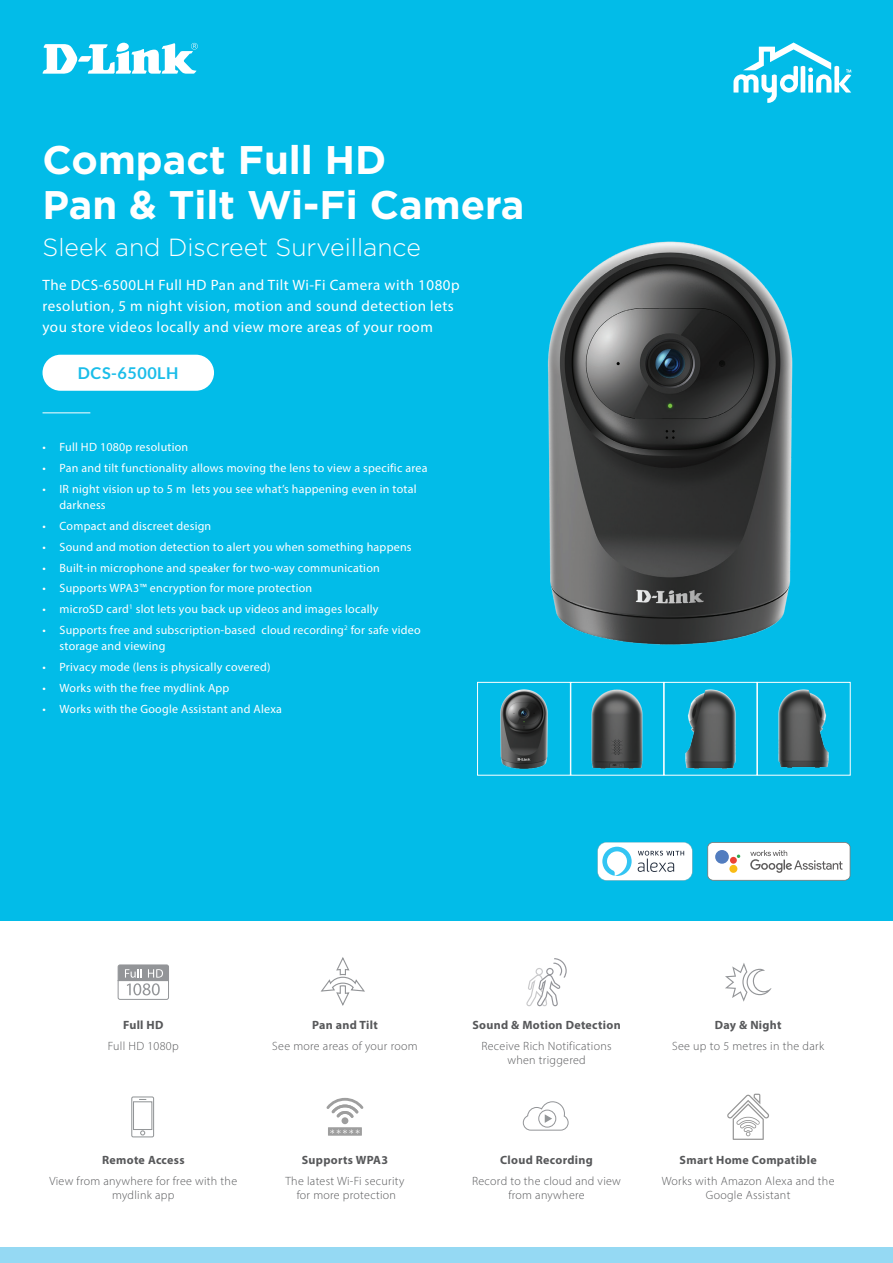
<style>
.page{position:relative;width:893px;height:1263px;background:#fff}
.page>*{position:absolute;margin:0;border:0;box-sizing:border-box;transform-origin:0 0}
.t1{font:700 39.9px/44.4px "Gotham";color:#fff}
.t2{font:300 24.75px "Gotham";color:#fff}
.t3{font:700 16.35px "Lato";letter-spacing:.03em;color:#1abde9}
.t4{font:15px/21px "Myriad Pro";letter-spacing:.035em;color:#fff}
.t5{font:12px/16.5px "Myriad Pro";letter-spacing:.02em;color:#fff}
.t6{font:300 12px/14.4px "Myriad Pro";letter-spacing:.025em;color:#57585a;text-align:center}
.t7{font:700 12px "Myriad Pro";letter-spacing:.025em;color:#57585a}
</style>
<div class="page">
<div style="left:0;top:0;width:893px;height:921px;background:#02bce8"></div>
<hr style="left:43px;top:412px;width:47px;height:1px;background:#fff">
<div style="left:43px;top:355px;width:171px;height:36px;background:#fff;border-radius:18px"></div>
<svg style="left:733px;top:43px;width:118px;height:60px"></svg>
<svg style="left:42px;top:42px;width:156px;height:32px"></svg>
<img style="left:547px;top:241px;width:246px;height:404px">
<div style="left:0;top:1248px;width:893px;height:15px;background:#95d9f3"></div>
<svg style="left:597px;top:842px;width:96px;height:39px;background:#d4e9f0"></svg>
<svg style="left:707px;top:842px;width:143px;height:39px;background:#e8eaeb"></svg>
<div style="left:730px;top:857px;width:7px;height:7px;background:#eb4234;border-radius:50%"></div>
<div style="left:729px;top:865px;width:8px;height:8px;background:#f9bc15;border-radius:50%"></div>
<div style="left:715px;top:850px;width:14px;height:14px;background:#527dbf;border-radius:50%"></div>
<svg style="left:118px;top:964px;width:51px;height:36px"></svg>
<svg style="left:526px;top:958px;width:41px;height:48px"></svg>
<svg style="left:725px;top:963px;width:46px;height:39px"></svg>
<div style="left:131px;top:1096px;width:23px;height:41px;border:1px solid #939698"></div>
<div style="left:133px;top:1101px;width:19px;height:29px;border:1px solid #939698"></div>
<svg style="left:140px;top:1130px;width:5px;height:5px"></svg>
<div style="left:342px;top:1117px;width:6px;height:7px;background:#9e9e9e;border-radius:50%"></div>
<svg style="left:326px;top:1098px;width:37px;height:20px"></svg>
<div style="left:328px;top:1127px;width:34px;height:9px;background:#9e9e9e"></div>
<svg style="left:330px;top:1129px;width:29px;height:5px"></svg>
<svg style="left:523px;top:1101px;width:46px;height:30px"></svg>
<svg style="left:727px;top:1094px;width:42px;height:46px"></svg>
<img style="left:500px;top:689px;width:48px;height:80px">
<div style="left:477px;top:682px;width:94px;height:93px;border:1px solid #fff"></div>
<img style="left:591px;top:689px;width:52px;height:80px">
<div style="left:571px;top:682px;width:93px;height:93px;border:1px solid #fff"></div>
<img style="left:685px;top:689px;width:51px;height:80px">
<img style="left:778px;top:689px;width:51px;height:79px">
<div style="left:757px;top:682px;width:93px;height:93px;border:1px solid #fff"></div>
<svg style="left:320px;top:957px;width:45px;height:49px"></svg>
<h1 class="t1" style="left:43px;top:138px;width:483px">Compact Full HD<br>Pan &amp; Tilt Wi-Fi Camera</h1>
<h2 class="t2" style="left:43px;top:232px;width:380px">Sleek and Discreet Surveillance</h2>
<p class="t4" style="left:43px;top:274px;width:419px">The DCS-6500LH Full HD Pan and Tilt Wi-Fi Camera with 1080p resolution, 5 m night vision, motion and sound detection lets you store videos locally and view more areas of your room</p>
<h3 class="t3" style="left:78px;top:363px;width:102px">DCS-6500LH</h3>
<p class="t5" style="left:43px;top:439px;width:147px">• Full HD 1080p resolution</p>
<p class="t5" style="left:43px;top:459px;width:386px">• Pan and tilt functionality allows moving the lens to view a specific area</p>
<p class="t5" style="left:60px;top:480px;width:359px;text-indent:-17px">• IR night vision up to 5 m lets you see what’s happening even in total darkness</p>
<p class="t5" style="left:43px;top:517px;width:170px">• Compact and discreet design</p>
<p class="t5" style="left:43px;top:538px;width:371px">• Sound and motion detection to alert you when something happens</p>
<p class="t5" style="left:43px;top:559px;width:339px">• Built-in microphone and speaker for two-way communication</p>
<p class="t5" style="left:43px;top:580px;width:271px">• Supports WPA3™ encryption for more protection</p>
<p class="t5" style="left:43px;top:601px;width:337px">• microSD card<sup>1</sup> slot lets you back up videos and images locally</p>
<p class="t5" style="left:60px;top:621px;width:363px;text-indent:-17px">• Supports free and subscription-based cloud recording<sup>2</sup> for safe video storage and viewing</p>
<p class="t5" style="left:43px;top:659px;width:230px">• Privacy mode (lens is physically covered)</p>
<p class="t5" style="left:43px;top:679px;width:188px">• Works with the free mydlink App</p>
<p class="t5" style="left:43px;top:700px;width:241px">• Works with the Google Assistant and Alexa</p>
<p class="t7" style="left:123px;top:1017px;width:42px">Full HD</p>
<p class="t7" style="left:312px;top:1017px;width:67px">Pan and Tilt</p>
<p class="t7" style="left:472px;top:1017px;width:150px">Sound &amp; Motion Detection</p>
<p class="t7" style="left:715px;top:1017px;width:68px">Day &amp; Night</p>
<p class="t6" style="left:108px;top:1039px;width:72px">Full HD 1080p</p>
<p class="t6" style="left:272px;top:1039px;width:147px">See more areas of your room</p>
<p class="t6" style="left:481px;top:1039px;width:132px">Receive Rich Notifications when triggered</p>
<p class="t6" style="left:672px;top:1039px;width:153px">See up to 5 metres in the dark</p>
<p class="t7" style="left:102px;top:1152px;width:84px">Remote Access</p>
<p class="t7" style="left:302px;top:1152px;width:88px">Supports WPA3</p>
<p class="t7" style="left:500px;top:1152px;width:94px">Cloud Recording</p>
<p class="t7" style="left:680px;top:1152px;width:139px">Smart Home Compatible</p>
<p class="t6" style="left:49px;top:1173px;width:189px">View from anywhere for free with the mydlink app</p>
<p class="t6" style="left:285px;top:1173px;width:120px">The latest Wi-Fi security for more protection</p>
<p class="t6" style="left:472px;top:1173px;width:150px">Record to the cloud and view from anywhere</p>
<p class="t6" style="left:662px;top:1173px;width:174px">Works with Amazon Alexa and the<br>Google Assistant</p>
</div>
